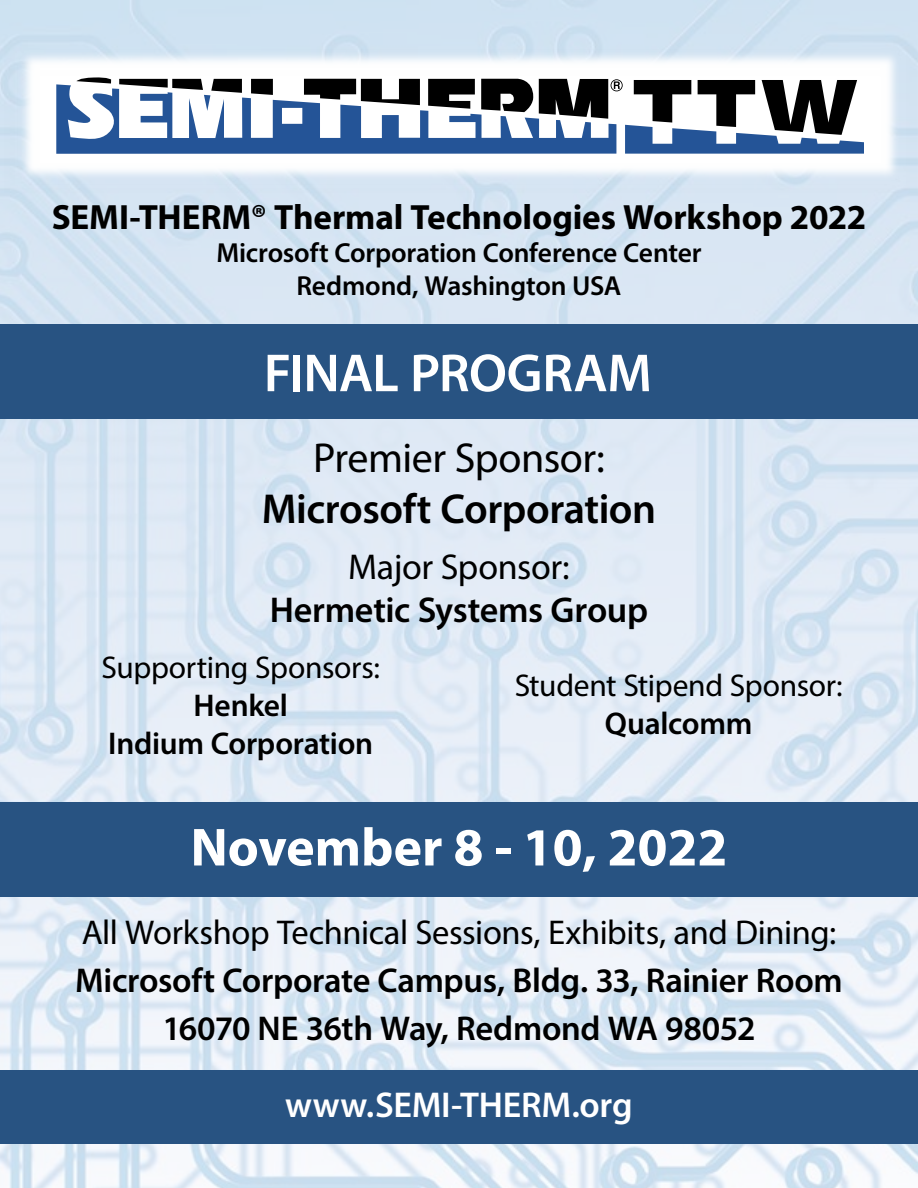
<style>
.page{position:relative;width:918px;height:1188px;background:#fff}
.page>*{position:absolute;margin:0;border:0;box-sizing:border-box;transform-origin:0 0}
.t1{font:700 54px "Myriad Pro";color:#fff}
.t2{font:600 54px "Myriad Pro";letter-spacing:-.01em;color:#fff}
.t3{font:600 42px "Myriad Pro";letter-spacing:-.01em;color:#000}
.t4{font:42px "Myriad Pro";letter-spacing:-.01em;color:#000}
.t5{font:600 36px "Myriad Pro";letter-spacing:-.01em;color:#000}
.t6{font:600 36px "Myriad Pro";letter-spacing:-.005em;color:#fff}
.t7{font:36px "Myriad Pro";letter-spacing:-.01em;color:#000}
.t8{font:700 35.25px "Myriad Pro";letter-spacing:-.005em;color:#000}
.t9{font:600 34.5px/48px "Myriad Pro";letter-spacing:-.01em;color:#000;text-align:center}
.t10{font:34.5px "Myriad Pro";letter-spacing:-.015em;color:#000}
.t11{font:31.5px "Myriad Pro";letter-spacing:-.01em;color:#000}
.t12{font:600 31.5px/37.8px "Myriad Pro";letter-spacing:-.01em;color:#000;text-align:center}
.t13{font:600 27.6px/33.2px "Myriad Pro";letter-spacing:-.01em;color:#000;text-align:center}
</style>
<div class="page">
<img style="left:0;top:0;width:918px;height:1188px">
<img style="left:5px;top:40px;width:911px;height:152px">
<div style="left:0;top:1070px;width:918px;height:73px;background:#285382"></div>
<div style="left:0;top:803px;width:918px;height:94px;background:#285382"></div>
<div style="left:0;top:324px;width:918px;height:94px;background:#285382"></div>
<svg style="left:56px;top:77px;width:808px;height:77px"></svg>
<p class="t8" style="left:52px;top:194px;width:816px">SEMI-THERM® Thermal Technologies Workshop 2022</p>
<p class="t13" style="left:216px;top:235px;width:487px">Microsoft Corporation Conference Center<br>Redmond, Washington USA</p>
<h1 class="t2" style="left:264px;top:339px;width:390px">FINAL PROGRAM</h1>
<p class="t4" style="left:313px;top:432px;width:293px">Premier Sponsor:</p>
<p class="t3" style="left:262px;top:482px;width:396px">Microsoft Corporation</p>
<p class="t7" style="left:348px;top:545px;width:223px">Major Sponsor:</p>
<p class="t5" style="left:270px;top:587px;width:380px">Hermetic Systems Group</p>
<p class="t11" style="left:102px;top:648px;width:280px">Supporting Sponsors:</p>
<p class="t12" style="left:108px;top:686px;width:266px">Henkel<br>Indium Corporation</p>
<p class="t11" style="left:515px;top:666px;width:330px">Student Stipend Sponsor:</p>
<p class="t12" style="left:605px;top:704px;width:149px">Qualcomm</p>
<h1 class="t1" style="left:191px;top:812px;width:538px">November 8 - 10, 2022</h1>
<p class="t10" style="left:82px;top:911px;width:756px">All Workshop Technical Sessions, Exhibits, and Dining:</p>
<p class="t9" style="left:75px;top:955px;width:769px">Microsoft Corporate Campus, Bldg. 33, Rainier Room<br>16070 NE 36th Way, Redmond WA 98052</p>
<p class="t6" style="left:285px;top:1082px;width:349px">www.SEMI-THERM.org</p>
</div>
